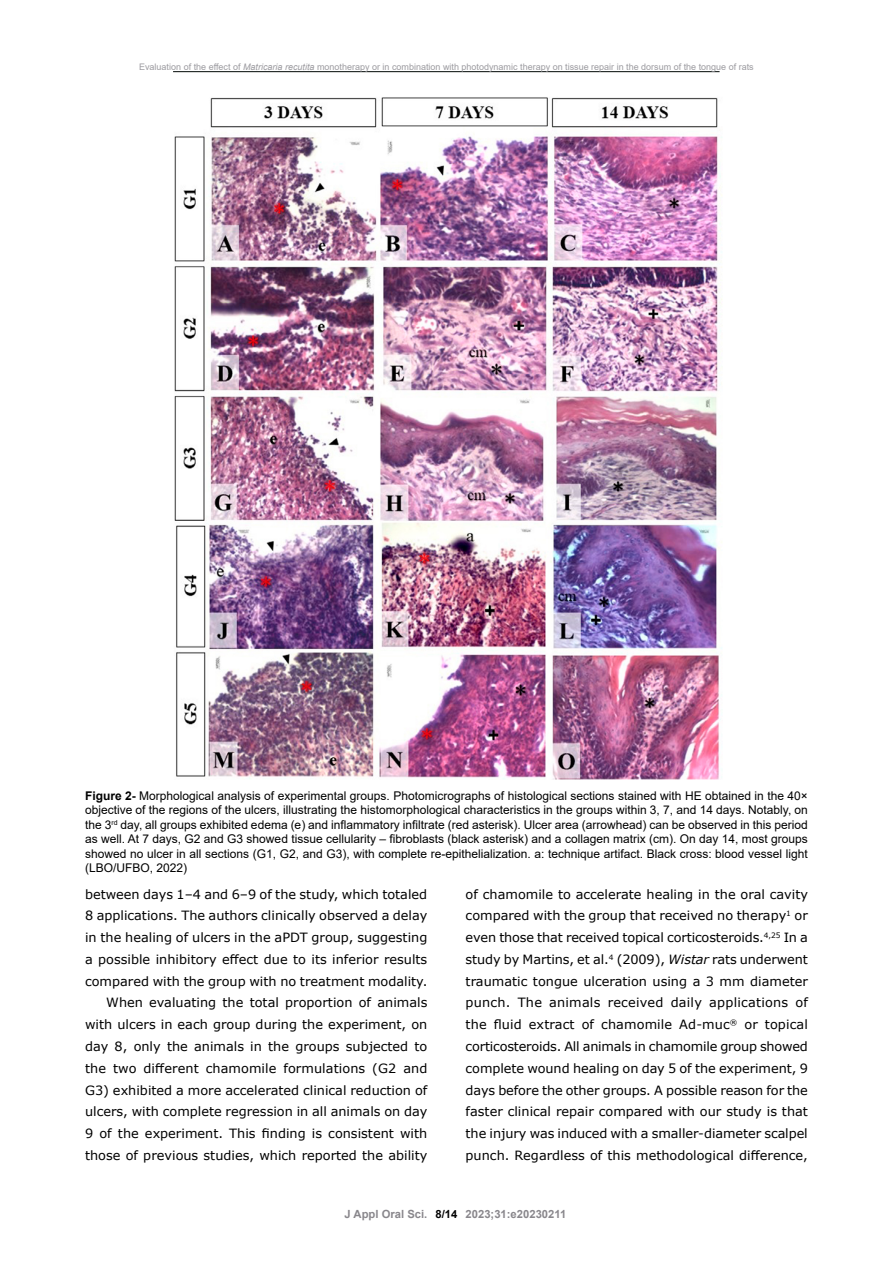
<style>
.page{position:relative;width:893px;height:1263px;background:#fff}
.page>*{position:absolute;margin:0;border:0;box-sizing:border-box;transform-origin:0 0}
.t1{font:12.75px/21.8px "Verdana";color:#000;text-align:right}
.t2{font:12px/14.4px "Arial";color:#000;text-align:justify}
.t3{font:700 11.25px "Arial";color:#89878c}
.t4{font:9px "Arial";color:#9c9ba0}
.s1{font-style:italic}
.s2{font-weight:700}
.s3{color:#000}
</style>
<div class="page">
<hr style="left:173px;top:71px;width:547px;height:1px;background:#000805">
<img style="left:174px;top:97px;width:548px;height:683px">
<p class="t4" style="left:139px;top:60px;width:616px">Evaluation of the effect of <span class="s1">Matricaria recutita</span> monotherapy or in combination with photodynamic therapy on tissue repair in the dorsum of the tongue of rats</p>
<p class="t2" style="left:85px;top:788px;width:724px"><span class="s2">Figure 2-</span> Morphological analysis of experimental groups. Photomicrographs of histological sections stained with HE obtained in the 40× objective of the regions of the ulcers, illustrating the histomorphological characteristics in the groups within 3, 7, and 14 days. Notably, on the 3<sup>rd</sup> day, all groups exhibited edema (e) and inflammatory infiltrate (red asterisk). Ulcer area (arrowhead) can be observed in this period as well. At 7 days, G2 and G3 showed tissue cellularity – fibroblasts (black asterisk) and a collagen matrix (cm). On day 14, most groups showed no ulcer in all sections (G1, G2, and G3), with complete re-epithelialization. a: technique artifact. Black cross: blood vessel light (LBO/UFBO, 2022)</p>
<p class="t1" style="left:85px;top:883px;width:344px">between days 1–4 and 6–9 of the study, which totaled 8 applications. The authors clinically observed a delay in the healing of ulcers in the aPDT group, suggesting a possible inhibitory effect due to its inferior results compared with the group with no treatment modality.<br>When evaluating the total proportion of animals with ulcers in each group during the experiment, on day 8, only the animals in the groups subjected to the two different chamomile formulations (G2 and G3) exhibited a more accelerated clinical reduction of ulcers, with complete regression in all animals on day 9 of the experiment. This finding is consistent with those of previous studies, which reported the ability</p>
<p class="t1" style="left:466px;top:883px;width:344px;text-align:justify">of chamomile to accelerate healing in the oral cavity compared with the group that received no therapy<sup>1</sup> or even those that received topical corticosteroids.<sup>4,25</sup> In a study by Martins, et al.<sup>4</sup> (2009), <span class="s1">Wistar</span> rats underwent traumatic tongue ulceration using a 3 mm diameter punch. The animals received daily applications of the fluid extract of chamomile Ad-muc<sup>®</sup> or topical corticosteroids. All animals in chamomile group showed complete wound healing on day 5 of the experiment, 9 days before the other groups. A possible reason for the faster clinical repair compared with our study is that the injury was induced with a smaller-diameter scalpel punch. Regardless of this methodological difference,</p>
<p class="t3" style="left:345px;top:1206px;width:223px">J Appl Oral Sci. <span class="s3">8/14</span> 2023;31:e20230211</p>
</div>
